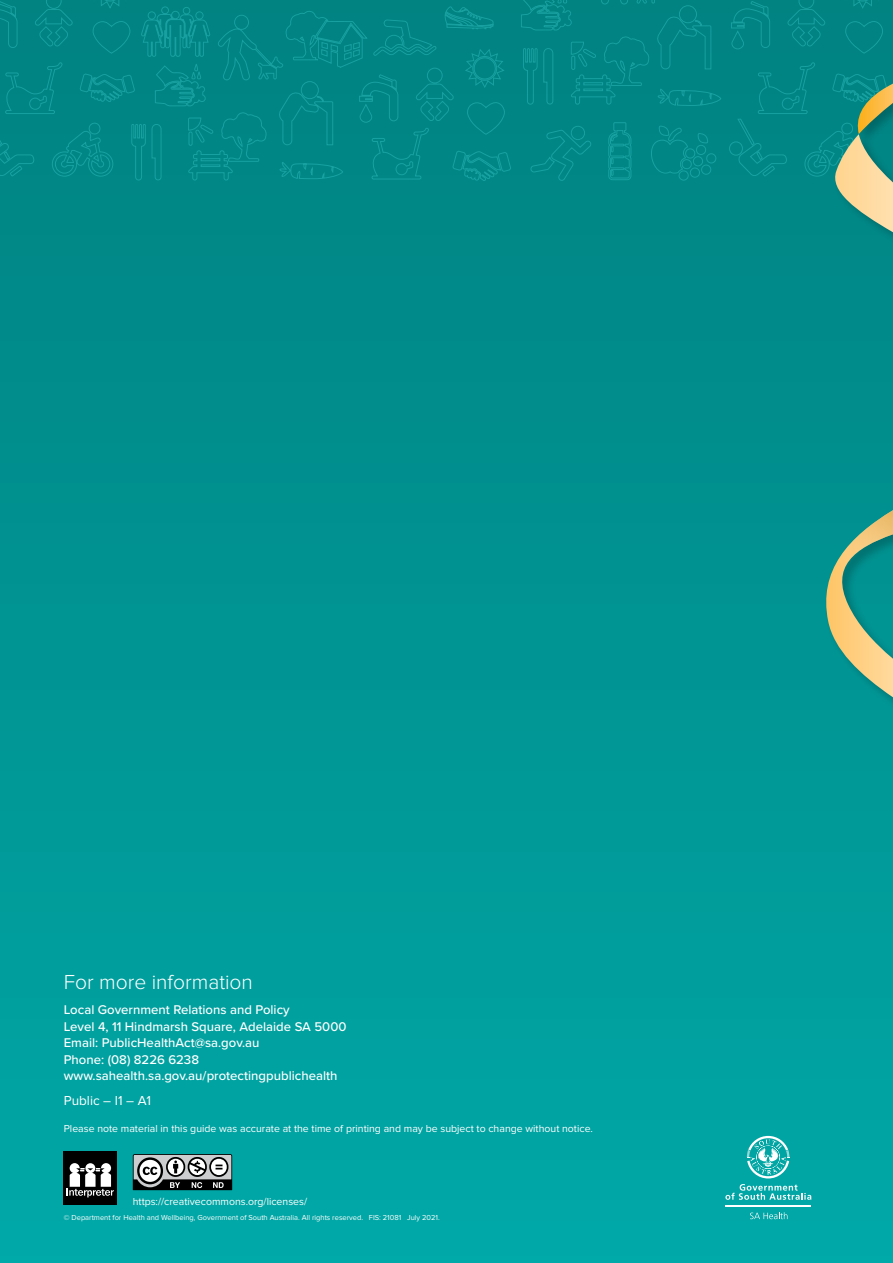
<style>
.page{position:relative;width:893px;height:1263px;background:#fff}
.page>*{position:absolute;margin:0;border:0;box-sizing:border-box;transform-origin:0 0}
.t1{font:300 21px "Proxima Nova";color:#fff}
.t2{font:13.5px "Proxima Nova";color:#fff}
.t3{font:500 13.2px/16.5px "Proxima Nova";color:#fff}
.t4{font:10.5px "Proxima Nova";color:#fff}
.t5{font:7.5px "Proxima Nova";color:#fff}
</style>
<div class="page">
<div style="left:0;top:0;width:893px;height:1263px;background:linear-gradient(to bottom,#008180,#00a8a7)"></div>
<svg style="left:0;top:0;width:131px;height:182px;background:#018685"></svg>
<svg style="left:131px;top:0;width:757px;height:182px;background:#028685"></svg>
<div style="left:824px;top:63px;width:69px;height:806px;background:#008f8d"></div>
<svg style="left:818px;top:510px;width:75px;height:187px"></svg>
<svg style="left:829px;top:84px;width:64px;height:148px"></svg>
<div style="left:64px;top:1151px;width:53px;height:53px;background:#000"></div>
<svg style="left:67px;top:1163px;width:47px;height:34px"></svg>
<svg style="left:133px;top:1154px;width:99px;height:36px"></svg>
<svg style="left:750px;top:1212px;width:37px;height:7px"></svg>
<hr style="left:725px;top:1205px;width:86px;height:2px;background:#fff">
<svg style="left:725px;top:1184px;width:86px;height:16px"></svg>
<svg style="left:747px;top:1136px;width:42px;height:42px;background:#4fc1bf"></svg>
<h1 class="t1" style="left:64px;top:973px;width:191px">For more information</h1>
<p class="t3" style="left:64px;top:1001px;width:284px">Local Government Relations and Policy<br>Level 4, 11 Hindmarsh Square, Adelaide SA 5000<br>Email: PublicHealthAct@sa.gov.au<br>Phone: (08) 8226 6238 www.sahealth.sa.gov.au/protectingpublichealth</p>
<p class="t2" style="left:64px;top:1093px;width:89px">Public – I1 – A1</p>
<p class="t4" style="left:64px;top:1123px;width:531px">Please note material in this guide was accurate at the time of printing and may be subject to change without notice.</p>
<p class="t4" style="left:133px;top:1195px;width:176px">https://creativecommons.org/licenses/</p>
<p class="t5" style="left:64px;top:1213px;width:378px">© Department for Health and Wellbeing, Government of South Australia. All rights reserved. FIS: 21081 July 2021.</p>
</div>
